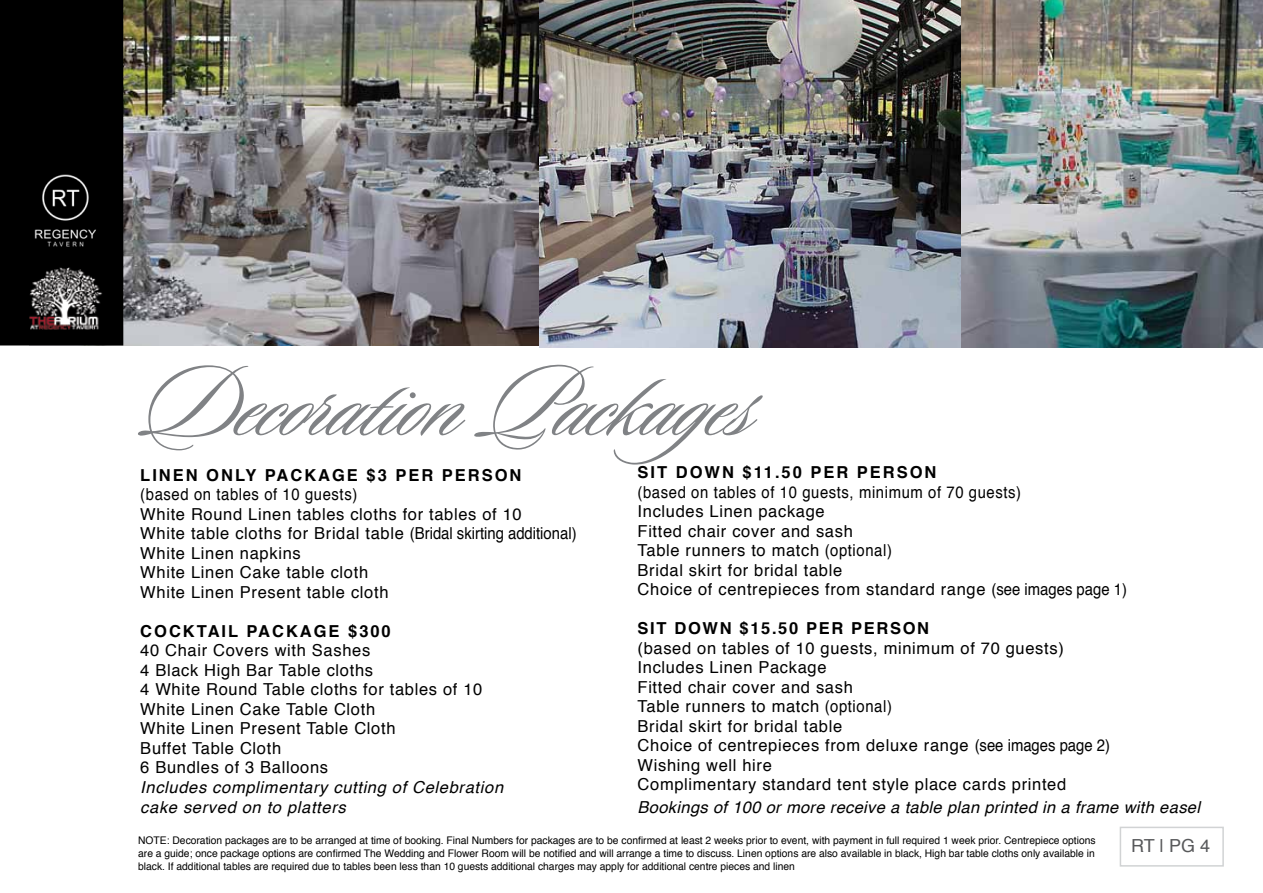
<style>
.page{position:relative;width:1263px;height:893px;background:#fff}
.page>*{position:absolute;margin:0;border:0;box-sizing:border-box;transform-origin:0 0}
.t1{font:105px "Sloop Script One";color:#808285}
.t2{font:18px "Helvetica";color:#58595b}
.t3{font:16.5px/19.5px "Helvetica";letter-spacing:.04em;color:#000}
.t4{font:16.5px/19.5px "Helvetica";letter-spacing:.04em;color:#000;scale:.9 1}
.t5{font:700 16.5px "Helvetica";letter-spacing:.12em;color:#000}
.t6{font:italic 16.5px/19.5px "Helvetica";letter-spacing:.04em;color:#000}
.t7{font:italic 16.5px "Helvetica";letter-spacing:.02em;color:#000}
.t8{font:700 16.5px "Helvetica";letter-spacing:.1em;color:#000}
.t9{font:10.5px/12.6px "Helvetica";color:#000;text-align:justify}
</style>
<div class="page">
<div style="left:1120px;top:827px;width:104px;height:40px;border:2px solid #d1d3d4"></div>
<img style="left:123px;top:0;width:416px;height:345px">
<img style="left:539px;top:0;width:422px;height:348px">
<img style="left:961px;top:0;width:302px;height:348px">
<div style="left:0;top:0;width:123px;height:345px;background:#000"></div>
<img style="left:17px;top:158px;width:93px;height:106px">
<img style="left:30px;top:267px;width:76px;height:62px">
<h1 class="t1" style="left:140px;top:350px;width:641px">Decoration Packages</h1>
<h3 class="t5" style="left:140px;top:462px;width:80px">LINEN ONL</h3>
<h3 class="t5" style="left:246px;top:462px;width:176px">Y PACKAGE $3 PER</h3>
<h3 class="t5" style="left:442px;top:462px;width:27px">PERSON</h3>
<h3 class="t4" style="left:140px;top:485px;width:486px">(based on tables of 10 guests)<br>White Round Linen tables cloths for tables of 10<br>White table cloths for Bridal table (Bridal skirting additional)<br>White Linen napkins<br>White Linen Cake table cloth<br>White Linen Present table cloth</h3>
<h3 class="t5" style="left:140px;top:618px;width:252px">COCKTAIL PACKAGE $300</h3>
<h3 class="t3" style="left:140px;top:641px;width:343px">40 Chair Covers with Sashes<br>4 Black High Bar Table cloths<br>4 White Round Table cloths for tables of 10<br>White Linen Cake Table Cloth<br>White Linen Present Table Cloth<br>Buffet Table Cloth<br>6 Bundles of 3 Balloons</h3>
<h3 class="t6" style="left:140px;top:778px;width:364px">Includes complimentary cutting of Celebration cake served on to platters</h3>
<h3 class="t5" style="left:638px;top:459px;width:300px">SIT DOWN $11.50 PER PERSON</h3>
<h3 class="t4" style="left:638px;top:482px;width:545px">(based on tables of 10 guests, minimum of 70 guests)<br>Includes Linen package<br>Fitted chair cover and sash<br>Table runners to match (optional)<br>Bridal skirt for bridal table<br>Choice of centrepieces from standard range (see images page 1)</h3>
<h3 class="t8" style="left:638px;top:615px;width:293px">SIT DOWN $15.50 PER PERSON</h3>
<p class="t3" style="left:638px;top:638px;width:474px">(based on tables of 10 guests, minimum of 70 guests)<br>Includes Linen Package<br>Fitted chair cover and sash<br>Table runners to match (optional)<br>Bridal skirt for bridal table<br>Choice of centrepieces from deluxe range (see images page 2)<br>Wishing well hire<br>Complimentary standard tent style place cards printed</p>
<h3 class="t7" style="left:638px;top:794px;width:564px">Bookings of 100 or more receive a table plan printed in a frame with easel</h3>
<p class="t9" style="left:138px;top:835px;width:959px">NOTE: Decoration packages are to be arranged at time of booking. Final Numbers for packages are to be confirmed at least 2 weeks prior to event, with payment in full required 1 week prior. Centrepiece options are a guide; once package options are confirmed The Wedding and Flower Room will be notified and will arrange a time to discuss. Linen options are also available in black, High bar table cloths only available in black. If additional tables are required due to tables been less than 10 guests additional charges may apply for additional centre pieces and linen</p>
<h2 class="t2" style="left:1131px;top:832px;width:81px">RT | PG 4</h2>
</div>
